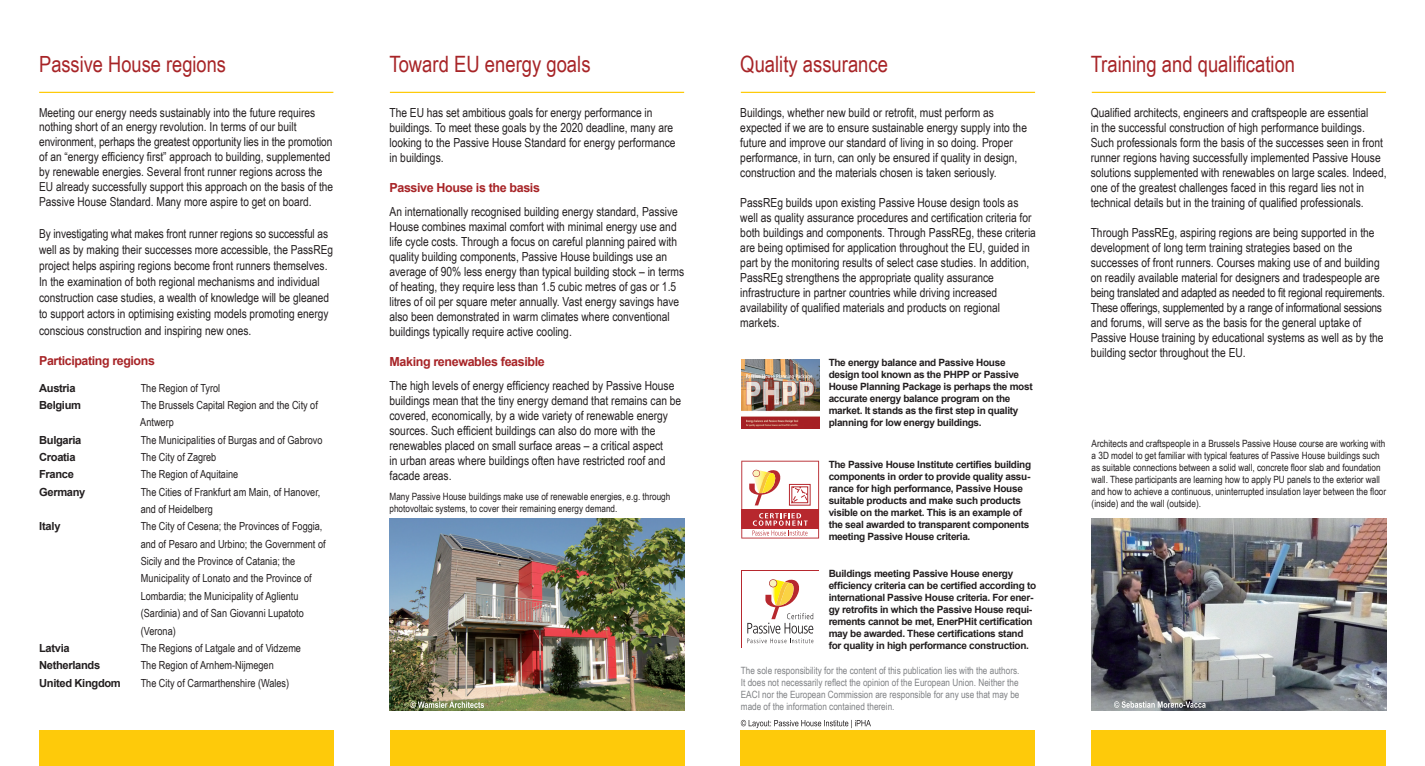
<style>
.page{position:relative;width:1425px;height:766px;background:#fff}
.page>*{position:absolute;margin:0;border:0;box-sizing:border-box;transform-origin:0 0}
.t1{font:22.5px "Arial Narrow";color:#a72427}
.t2{font:22.25px "Arial Narrow";color:#a72427}
.t3{font:12.5px/15px "Arial Narrow";color:#231f20}
.t4{font:700 12.5px "Arial";letter-spacing:-.03em;color:#a72427}
.t5{font:12.38px/14.9px "Arial Narrow";color:#231f20}
.t6{font:700 12.38px "Arial";letter-spacing:-.03em;color:#a72427}
.t7{font:11.12px/17.4px "Arial Narrow";color:#231f20}
.t8{font:700 11.12px "Arial";letter-spacing:-.03em;color:#231f20}
.t9{font:700 10px/12px "Arial";letter-spacing:-.03em;color:#231f20}
.t10{font:10px/12px "Arial Narrow";color:#231f20}
.t11{font:10px/12px "Arial Narrow";color:#808285;text-align:justify}
</style>
<div class="page">
<img style="left:1091px;top:518px;width:294px;height:192px">
<svg style="left:1114px;top:701px;width:91px;height:6px"></svg>
<img style="left:390px;top:518px;width:294px;height:192px">
<svg style="left:410px;top:701px;width:74px;height:6px"></svg>
<hr style="left:39px;top:92px;width:294px;height:1px;background:#feca0a">
<hr style="left:390px;top:92px;width:294px;height:1px;background:#feca0a">
<hr style="left:741px;top:92px;width:294px;height:1px;background:#feca0a">
<hr style="left:1091px;top:92px;width:294px;height:1px;background:#feca0a">
<div style="left:39px;top:730px;width:294px;height:35px;background:#feca0a"></div>
<div style="left:390px;top:730px;width:294px;height:35px;background:#feca0a"></div>
<div style="left:741px;top:730px;width:294px;height:35px;background:#feca0a"></div>
<div style="left:1091px;top:730px;width:294px;height:35px;background:#feca0a"></div>
<svg style="left:741px;top:570px;width:78px;height:78px"></svg>
<div style="left:742px;top:571px;width:76px;height:76px;background:#fff"></div>
<svg style="left:747px;top:579px;width:66px;height:64px"></svg>
<svg style="left:769px;top:579px;width:8px;height:8px"></svg>
<svg style="left:769px;top:579px;width:7px;height:7px"></svg>
<svg style="left:741px;top:460px;width:78px;height:78px"></svg>
<img style="left:741px;top:360px;width:78px;height:68px">
<svg style="left:741px;top:719px;width:130px;height:9px"></svg>
<h2 class="t2" style="left:39px;top:48px;width:188px">Passive House regions</h2>
<p class="t5" style="left:39px;top:104px;width:295px">Meeting our energy needs sustainably into the future requires nothing short of an energy revolution. In terms of our built environment, perhaps the greatest opportunity lies in the promotion of an “energy efficiency first” approach to building, supplemented by renewable energies. Several front runner regions across the EU already successfully support this approach on the basis of the Passive House Standard. Many more aspire to get on board.</p>
<p class="t5" style="left:39px;top:225px;width:295px;line-height:16.1px">By investigating what makes front runner regions so successful as well as by making their successes more accessible, the PassREg project helps aspiring regions become front runners themselves.<br>In the examination of both regional mechanisms and individual construction case studies, a wealth of knowledge will be gleaned to support actors in optimising existing models promoting energy conscious construction and inspiring new ones.</p>
<p class="t6" style="left:39px;top:353px;width:117px">Participating regions</p>
<p class="t8" style="left:39px;top:380px;width:38px">Austria</p>
<p class="t7" style="left:141px;top:378px;width:81px">The Region of Tyrol</p>
<p class="t8" style="left:39px;top:397px;width:43px">Belgium</p>
<p class="t7" style="left:140px;top:396px;width:179px">The Brussels Capital Region and the City of<br>Antwerp</p>
<p class="t8" style="left:39px;top:432px;width:44px">Bulgaria</p>
<p class="t7" style="left:141px;top:430px;width:183px">The Municipalities of Burgas and of Gabrovo</p>
<p class="t8" style="left:39px;top:449px;width:38px">Croatia</p>
<p class="t7" style="left:141px;top:448px;width:77px">The City of Zagreb</p>
<p class="t8" style="left:39px;top:467px;width:36px">France</p>
<p class="t7" style="left:141px;top:465px;width:99px">The Region of Aquitaine</p>
<p class="t8" style="left:39px;top:484px;width:48px">Germany</p>
<p class="t7" style="left:141px;top:482px;width:181px">The Cities of Frankfurt am Main, of Hanover, and of Heidelberg</p>
<p class="t8" style="left:39px;top:519px;width:23px">Italy</p>
<p class="t7" style="left:141px;top:517px;width:186px">The City of Cesena; the Provinces of Foggia, and of Pesaro and Urbino; the Government of Sicily and the Province of Catania; the Municipality of Lonato and the Province of Lombardia; the Municipality of Aglientu (Sardinia) and of San Giovanni Lupatoto (Verona)</p>
<p class="t8" style="left:39px;top:640px;width:32px">Latvia</p>
<p class="t7" style="left:141px;top:638px;width:162px">The Regions of Latgale and of Vidzeme</p>
<p class="t8" style="left:39px;top:657px;width:63px">Netherlands</p>
<p class="t7" style="left:141px;top:656px;width:135px">The Region of Arnhem-Nijmegen</p>
<p class="t8" style="left:39px;top:675px;width:83px">United Kingdom</p>
<p class="t7" style="left:141px;top:673px;width:150px">The City of Carmarthenshire (Wales)</p>
<h1 class="t1" style="left:389px;top:48px;width:202px">Toward EU energy goals</h1>
<p class="t3" style="left:389px;top:105px;width:288px">The EU has set ambitious goals for energy performance in buildings. To meet these goals by the 2020 deadline, many are looking to the Passive House Standard for energy performance in buildings.</p>
<p class="t4" style="left:389px;top:179px;width:152px">Passive House is the basis</p>
<p class="t3" style="left:389px;top:204px;width:296px">An internationally recognised building energy standard, Passive House combines maximal comfort with minimal energy use and life cycle costs. Through a focus on careful planning paired with quality building components, Passive House buildings use an average of 90% less energy than typical building stock – in terms of heating, they require less than 1.5 cubic metres of gas or 1.5 litres of oil per square meter annually. Vast energy savings have also been demonstrated in warm climates where conventional buildings typically require active cooling.</p>
<p class="t4" style="left:389px;top:353px;width:157px">Making renewables feasible</p>
<p class="t3" style="left:389px;top:378px;width:293px">The high levels of energy efficiency reached by Passive House buildings mean that the tiny energy demand that remains can be covered, economically, by a wide variety of renewable energy sources. Such efficient buildings can also do more with the renewables placed on small surface areas – a critical aspect<br>in urban areas where buildings often have restricted roof and facade areas.</p>
<p class="t10" style="left:389px;top:490px;width:282px">Many Passive House buildings make use of renewable energies, e.g. through photovoltaic systems, to cover their remaining energy demand.</p>
<h1 class="t1" style="left:740px;top:47px;width:149px">Quality assurance</h1>
<p class="t3" style="left:740px;top:105px;width:288px">Buildings, whether new build or retrofit, must perform as expected if we are to ensure sustainable energy supply into the future and improve our standard of living in so doing. Proper performance, in turn, can only be ensured if quality in design, construction and the materials chosen is taken seriously.</p>
<p class="t3" style="left:740px;top:195px;width:297px">PassREg builds upon existing Passive House design tools as well as quality assurance procedures and certification criteria for both buildings and components. Through PassREg, these criteria are being optimised for application throughout the EU, guided in part by the monitoring results of select case studies. In addition, PassREg strengthens the appropriate quality assurance infrastructure in partner countries while driving increased availability of qualified materials and products on regional markets.</p>
<p class="t9" style="left:828px;top:357px;width:205px">The energy balance and Passive House design tool known as the PHPP or Passive House Planning Package is perhaps the most accurate energy balance program on the market. It stands as the first step in quality planning for low energy buildings.</p>
<p class="t9" style="left:828px;top:458px;width:204px">The Passive House Institute certifies building components in order to provide quality assu&shy;rance for high performance, Passive House suitable products and make such products visible on the market. This is an example of the seal awarded to transparent components meeting Passive House criteria.</p>
<p class="t9" style="left:828px;top:567px;width:209px">Buildings meeting Passive House energy efficiency criteria can be certified according to international Passive House criteria. For ener&shy;gy retrofits in which the Passive House requi&shy;rements cannot be met, EnerPHit certification may be awarded. These certifications stand for quality in high performance construction.</p>
<p class="t11" style="left:741px;top:663px;width:280px">The sole responsibility for the content of this publication lies with the authors.<br>It does not necessarily reflect the opinion of the European Union. Neither the EACI nor the European Commission are responsible for any use that may be made of the information contained therein.</p>
<h1 class="t1" style="left:1090px;top:48px;width:206px">Training and qualification</h1>
<p class="t3" style="left:1090px;top:105px;width:297px">Qualified architects, engineers and craftspeople are essential<br>in the successful construction of high performance buildings.<br>Such professionals form the basis of the successes seen in front runner regions having successfully implemented Passive House solutions supplemented with renewables on large scales. Indeed, one of the greatest challenges faced in this regard lies not in technical details but in the training of qualified professionals.</p>
<p class="t3" style="left:1090px;top:225px;width:296px">Through PassREg, aspiring regions are being supported in the development of long term training strategies based on the successes of front runners. Courses making use of and building on readily available material for designers and tradespeople are being translated and adapted as needed to fit regional requirements.<br>These offerings, supplemented by a range of informational sessions and forums, will serve as the basis for the general uptake of Passive House training by educational systems as well as by the building sector throughout the EU.</p>
<p class="t10" style="left:1091px;top:437px;width:296px">Architects and craftspeople in a Brussels Passive House course are working with a 3D model to get familiar with typical features of Passive House buildings such as suitable connections between a solid wall, concrete floor slab and foundation wall. These participants are learning how to apply PU panels to the exterior wall and how to achieve a continuous, uninterrupted insulation layer between the floor (inside) and the wall (outside).</p>
</div>
